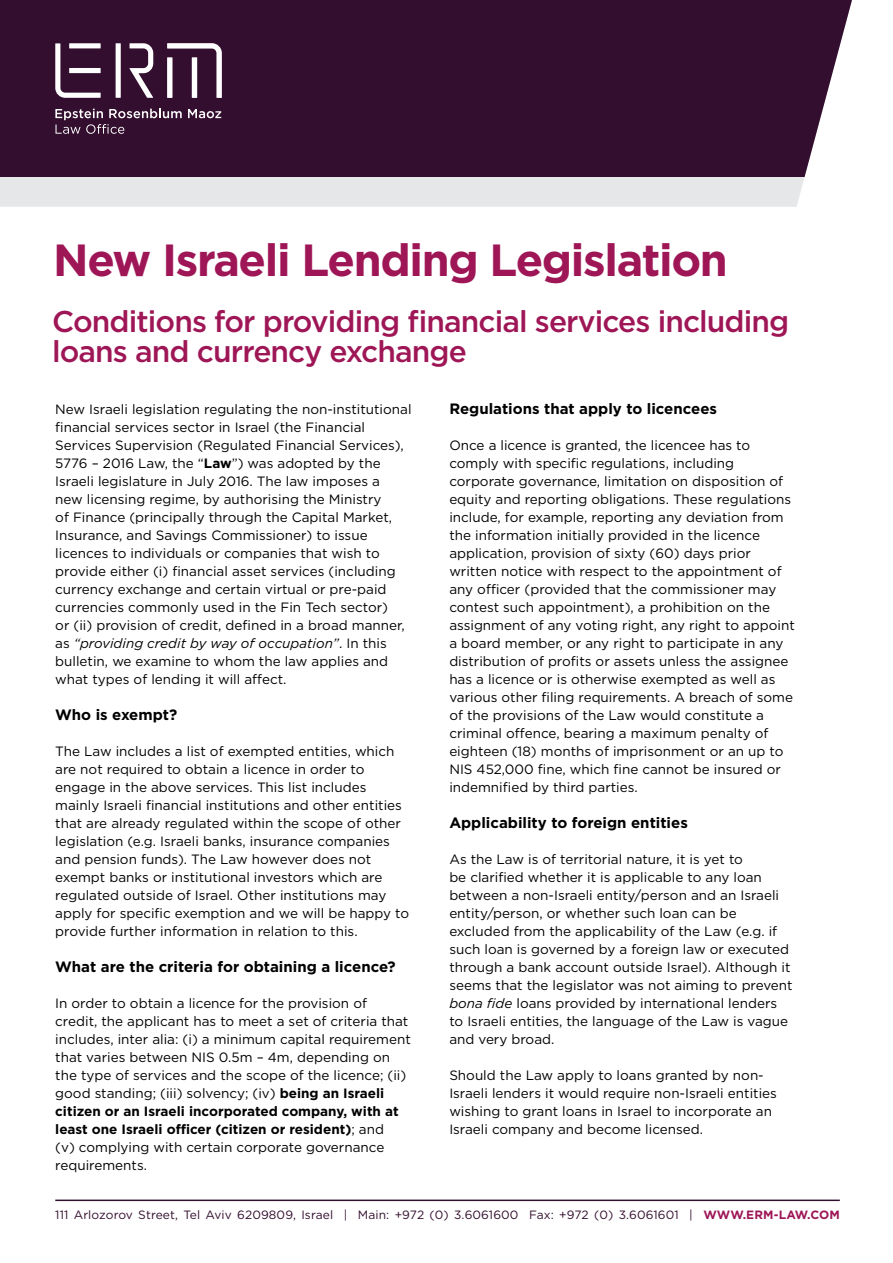
<style>
.page{position:relative;width:893px;height:1263px;background:#fff}
.page>*{position:absolute;margin:0;border:0;box-sizing:border-box;transform-origin:0 0}
.Paragraph_Style_1{font:700 45px "Gotham";letter-spacing:-.03em;color:#9e1656}
.Paragraph_Style_1-2{font:500 30px/30px "Gotham";letter-spacing:-.03em;color:#9e1656}
.Paragraph_Style_1-3{font:700 15px "Gotham";color:#000}
.Paragraph_Style_1-4{font:13.5px/18px "Gotham";color:#000}
.t1{font:12px "Gotham";letter-spacing:.01em;color:#330e2e}
.t2{font:700 12px "Gotham";letter-spacing:.005em;color:#9e1656}
.s1{font-weight:700}
.s2{font-style:italic}
</style>
<div class="page">
<hr style="left:55px;top:1199px;width:785px;height:2px;background:#330e2e">
<div style="left:0;top:177px;width:805px;height:30px;background:#e6e7e9"></div>
<div style="left:0;top:0;width:852px;height:177px;background:#330e2e"></div>
<svg style="left:188px;top:109px;width:33px;height:9px"></svg>
<svg style="left:55px;top:109px;width:127px;height:25px;background:#583a54"></svg>
<svg style="left:55px;top:43px;width:46px;height:55px"></svg>
<div style="left:116px;top:43px;width:5px;height:55px;background:#fff"></div>
<svg style="left:129px;top:43px;width:24px;height:55px"></svg>
<svg style="left:167px;top:43px;width:55px;height:55px"></svg>
<p class="Paragraph_Style_1" style="left:53px;top:231px;width:676px">New Israeli Lending Legislation</p>
<p class="Paragraph_Style_1-2" style="left:52px;top:306px;width:739px">Conditions for providing financial services including loans and currency exchange</p>
<p class="Paragraph_Style_1-4" style="left:55px;top:400px;width:358px">New Israeli legislation regulating the non-institutional financial services sector in Israel (the Financial Services Supervision (Regulated Financial Services ,( 5776 – 2016 Law, the “<span class="s1">Law</span>”) was adopted by the Israeli legislature in July 2016. The law imposes a<br>new licensing regime, by authorising the Ministry<br>of Finance (principally through the Capital Market, Insurance, and Savings Commissioner) to issue licences to individuals or companies that wish to provide either (i) financial asset services (including currency exchange and certain virtual or pre-paid currencies commonly used in the Fin Tech sector(<br>or (ii) provision of credit, defined in a broad manner, as <span class="s2">“providing credit by way of occupation</span> I n.<span class="s2">”</span> this bulletin, we examine to whom the law applies and what types of lending it will affect.</p>
<p class="Paragraph_Style_1-3" style="left:55px;top:705px;width:123px">Who is exempt?</p>
<p class="Paragraph_Style_1-4" style="left:55px;top:742px;width:355px">The Law includes a list of exempted entities, which are not required to obtain a licence in order to engage in the above services. This list includes mainly Israeli financial institutions and other entities that are already regulated within the scope of other legislation ( g.e . Israeli banks, insurance companies and pension funds .) The Law however does not exempt banks or institutional investors which are regulated outside of Israel. Other institutions may apply for specific exemption and we will be happy to provide further information in relation to this.</p>
<p class="Paragraph_Style_1-3" style="left:55px;top:957px;width:342px">What are the criteria for obtaining a licence?</p>
<p class="Paragraph_Style_1-4" style="left:55px;top:994px;width:357px">In order to obtain a licence for the provision of credit, the applicant has to meet a set of criteria that includes, inter alia (: i) a minimum capital requirement that varies between NIS 0.5m – 4m, depending on the type of services and the scope of the licence; ( (i i good standing; (iii) solvency; (iv) <span class="s1">being an Israeli citizen or an Israeli incorporated company, with at least one Israeli officer (citizen or resident)</span>; and<br>v( ) complying with certain corporate governance requirements.</p>
<p class="Paragraph_Style_1-3" style="left:449px;top:399px;width:269px">Regulations that apply to licencees</p>
<p class="Paragraph_Style_1-4" style="left:449px;top:436px;width:347px">Once a licence is granted, the licencee has to comply with specific regulations, including corporate governance, limitation on disposition of equity and reporting obligations. These regulations include, for example, reporting any deviation from the information initially provided in the licence application, provision of sixty (60) days prior written notice with respect to the appointment of any officer (provided that the commissioner may contest such appointment a,) prohibition on the assignment of any voting right, any right to appoint a board member, or any right to participate in any distribution of profits or assets unless the assignee has a licence or is otherwise exempted as well as various other filing requirements A. breach of some of the provisions of the Law would constitute a criminal offence, bearing a maximum penalty of eighteen (18) months of imprisonment or an up to NIS 452,000 fine, which fine cannot be insured or indemnified by third parties.</p>
<p class="Paragraph_Style_1-3" style="left:449px;top:813px;width:240px">Applicability to foreign entities</p>
<p class="Paragraph_Style_1-4" style="left:449px;top:850px;width:345px">As the Law is of territorial nature it, is yet to<br>be clarified whether it is applicable to any loan between a non-Israeli entity/person and an Israeli entity/person, or whether such loan can be excluded from the applicability o f t h e L a w ( g.e i f. such loan is governed by a foreign law or executed through a bank account outside Israel .) Although it seems that the legislator was not aiming to prevent <span class="s2">bona fide</span> loans provided by international lenders to Israeli entities, the language of the Law is vague and very broad.</p>
<p class="Paragraph_Style_1-4" style="left:449px;top:1066px;width:316px">Should the Law apply to loans granted by non-</p>
<p class="Paragraph_Style_1-4" style="left:449px;top:1102px;width:324px">wishing to grant loans in Israel to incorporate an<br>Israeli company and become licensed.</p>
<p class="Paragraph_Style_1-4" style="left:449px;top:1084px;width:329px">Israeli lenders it would require non-Israeli entities</p>
<p class="t1" style="left:55px;top:1207px;width:279px">111 Arlozorov Street, Tel Aviv 6209809, Israel</p>
<p class="t1" style="left:344px;top:1207px;width:5px">|</p>
<p class="t1" style="left:358px;top:1207px;width:162px">Main: +972 (0) 3.6061600</p>
<p class="t1" style="left:529px;top:1207px;width:151px">Fax: +972 (0) 3.6061601</p>
<p class="t1" style="left:689px;top:1207px;width:5px">|</p>
<p class="t2" style="left:703px;top:1206px;width:138px">WWW.ERM-LAW.COM</p>
</div>
